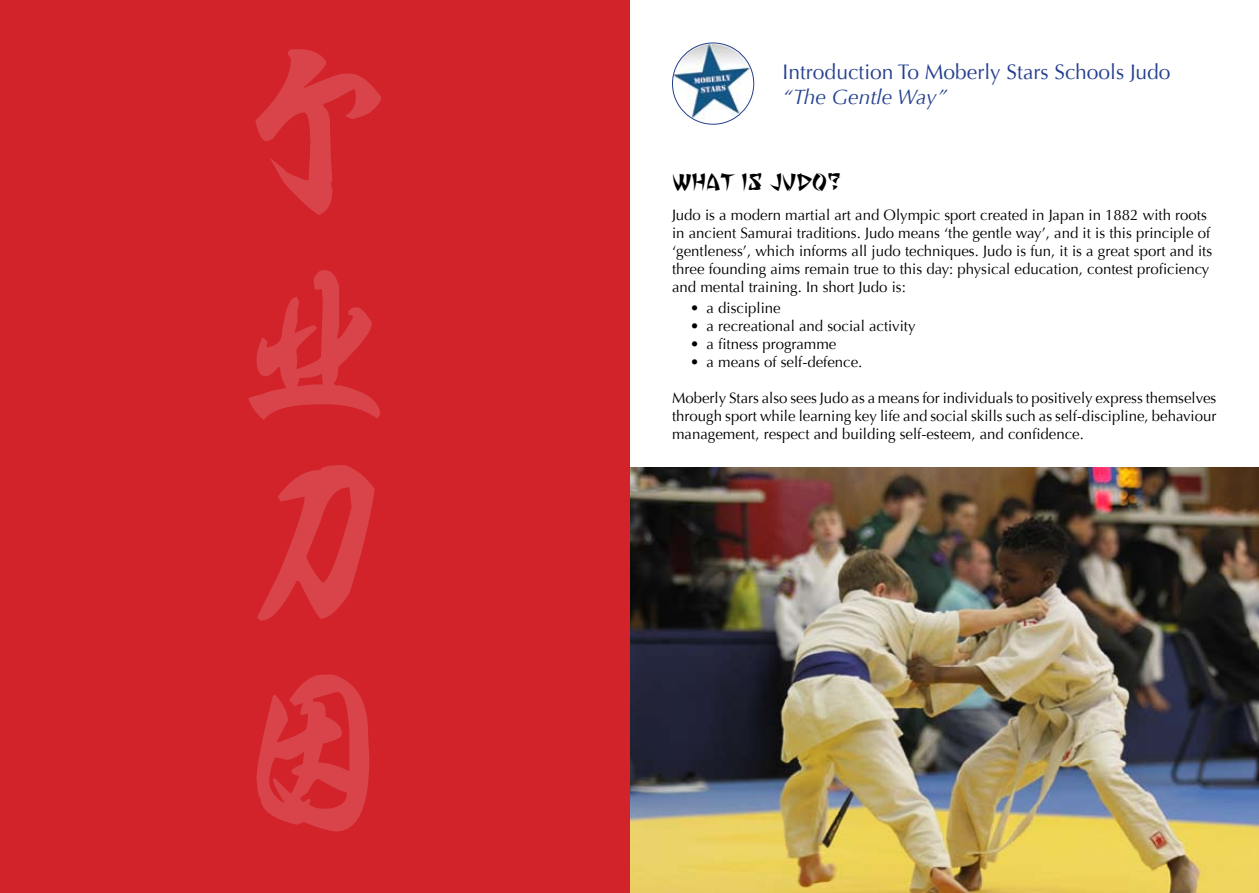
<style>
.page{position:relative;width:1259px;height:893px;background:#fff}
.page>*{position:absolute;margin:0;border:0;box-sizing:border-box;transform-origin:0 0}
.t1{font:24px "Seven Monkey Fury BB";color:#000}
.t2{font:21px "Optima";color:#25408f}
.t3{font:italic 21px "Optima";color:#25408f}
.t4{font:15px/18px "Optima";color:#000}
</style>
<div class="page">
<img style="left:629px;top:468px;width:630px;height:425px">
<div style="left:0;top:0;width:629px;height:893px;background:#d2232a"></div>
<svg style="left:256px;top:675px;width:113px;height:156px"></svg>
<svg style="left:257px;top:465px;width:118px;height:155px"></svg>
<svg style="left:248px;top:270px;width:132px;height:150px"></svg>
<svg style="left:255px;top:49px;width:126px;height:166px"></svg>
<img style="left:672px;top:43px;width:82px;height:81px">
<div style="left:672px;top:43px;width:82px;height:82px;border:1px solid #25408f;border-radius:50%"></div>
<h2 class="t2" style="left:782px;top:60px;width:389px">Introduction To Moberly Stars Schools Judo</h2>
<h2 class="t3" style="left:782px;top:85px;width:166px">“The Gentle Way”</h2>
<h1 class="t1" style="left:672px;top:169px;width:170px">WHAT IS JUDO?</h1>
<p class="t4" style="left:672px;top:206px;width:542px">Judo is a modern martial art and Olympic sport created in Japan in 1882 with roots in ancient Samurai traditions. Judo means ‘the gentle way’, and it is this principle of ‘gentleness’, which informs all judo techniques. Judo is fun, it is a great sport and its three founding aims remain true to this day: physical education, contest proficiency and mental training. In short Judo is:</p>
<p class="t4" style="left:690px;top:299px;width:92px">• a discipline</p>
<p class="t4" style="left:690px;top:317px;width:227px">• a recreational and social activity</p>
<p class="t4" style="left:690px;top:335px;width:148px">• a fitness programme</p>
<p class="t4" style="left:690px;top:353px;width:174px">• a means of self-defence.</p>
<p class="t4" style="left:672px;top:389px;width:546px;text-align:justify">Moberly Stars also sees Judo as a means for individuals to positively express themselves through sport while learning key life and social skills such as self-discipline, behaviour management, respect and building self-esteem, and confidence.</p>
</div>
